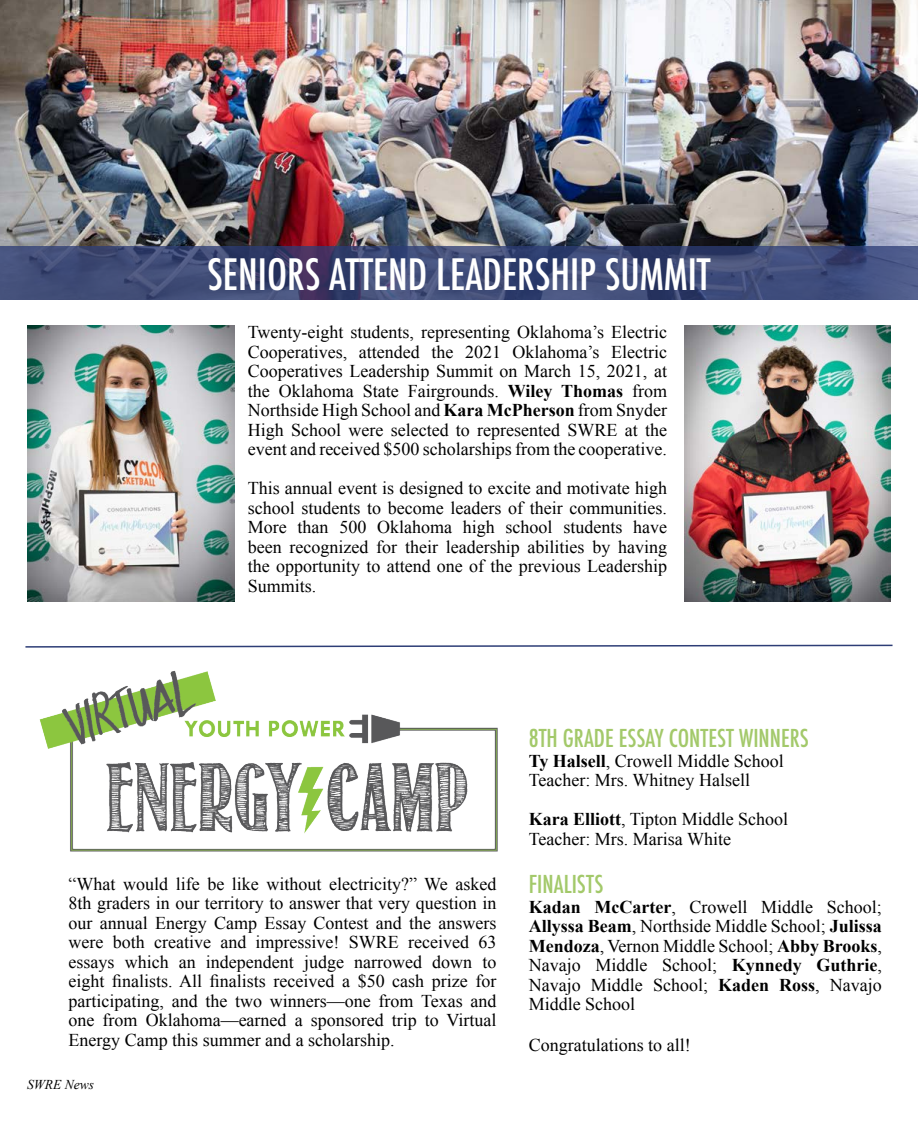
<style>
.page{position:relative;width:918px;height:1134px;background:#fff}
.page>*{position:absolute;margin:0;border:0;box-sizing:border-box;transform-origin:0 0}
.t1{font:500 condensed 42px "Futura";color:#fff}
.t2{font:500 condensed 24px "Futura";color:#a3c96a}
.t3{font:18px/19.5px "Times New Roman";color:#000;text-align:justify}
.t4{font:italic 13.5px "Times New Roman";color:#000}
.s1{font-weight:700}
</style>
<div class="page">
<img style="left:0;top:0;width:918px;height:246px">
<svg style="left:25px;top:644px;width:868px;height:4px"></svg>
<svg style="left:0;top:246px;width:918px;height:54px;background:#3e4975"></svg>
<img style="left:28px;top:326px;width:207px;height:276px">
<img style="left:684px;top:326px;width:207px;height:276px">
<img style="left:39px;top:670px;width:459px;height:182px">
<h1 class="t1" style="left:207px;top:248px;width:505px">SENIORS ATTEND LEADERSHIP SUMMIT</h1>
<p class="t3" style="left:248px;top:322px;width:421px">Twenty-eight students, representing Oklahoma’s Electric Cooperatives, attended the 2021 Oklahoma’s Electric Cooperatives Leadership Summit on March 15, 2021, at the Oklahoma State Fairgrounds. <span class="s1">Wiley Thomas</span> from Northside High School and <span class="s1">Kara McPherson</span> from Snyder High School were selected to represented SWRE at the event and received $500 scholarships from the cooperative.</p>
<p class="t3" style="left:248px;top:478px;width:421px">This annual event is designed to excite and motivate high school students to become leaders of their communities.<br>More than 500 Oklahoma high school students have been recognized for their leadership abilities by having the opportunity to attend one of the previous Leadership Summits.</p>
<p class="t3" style="left:69px;top:874px;width:429px">“What would life be like without electricity?” We asked 8th graders in our territory to answer that very question in our annual Energy Camp Essay Contest and the answers were both creative and impressive! SWRE received 63 essays which an independent judge narrowed down to eight finalists. All finalists received a $50 cash prize for participating, and the two winners—one from Texas and one from Oklahoma—earned a sponsored trip to Virtual Energy Camp this summer and a scholarship.</p>
<p class="t4" style="left:27px;top:1076px;width:69px">SWRE News</p>
<h2 class="t2" style="left:529px;top:723px;width:282px">8TH GRADE ESSAY CONTEST WINNERS</h2>
<p class="t3" style="left:529px;top:751px;width:257px"><span class="s1">Ty Halsell</span>, Crowell Middle School<br>Teacher: Mrs. Whitney Halsell</p>
<p class="t3" style="left:529px;top:809px;width:261px"><span class="s1">Kara Elliott</span>, Tipton Middle School<br>Teacher: Mrs. Marisa White</p>
<h2 class="t2" style="left:529px;top:869px;width:76px">FINALISTS</h2>
<p class="t3" style="left:529px;top:897px;width:355px"><span class="s1">Kadan McCarter</span>, Crowell Middle School; <span class="s1">Allyssa Beam</span>, Northside Middle School; <span class="s1">Julissa Mendoza</span>, Vernon Middle School; <span class="s1">Abby Brooks</span>, Navajo Middle School; <span class="s1">Kynnedy Guthrie</span>, Navajo Middle School; <span class="s1">Kaden Ross</span>, Navajo Middle School</p>
<p class="t3" style="left:529px;top:1035px;width:163px">Congratulations to all!</p>
</div>
